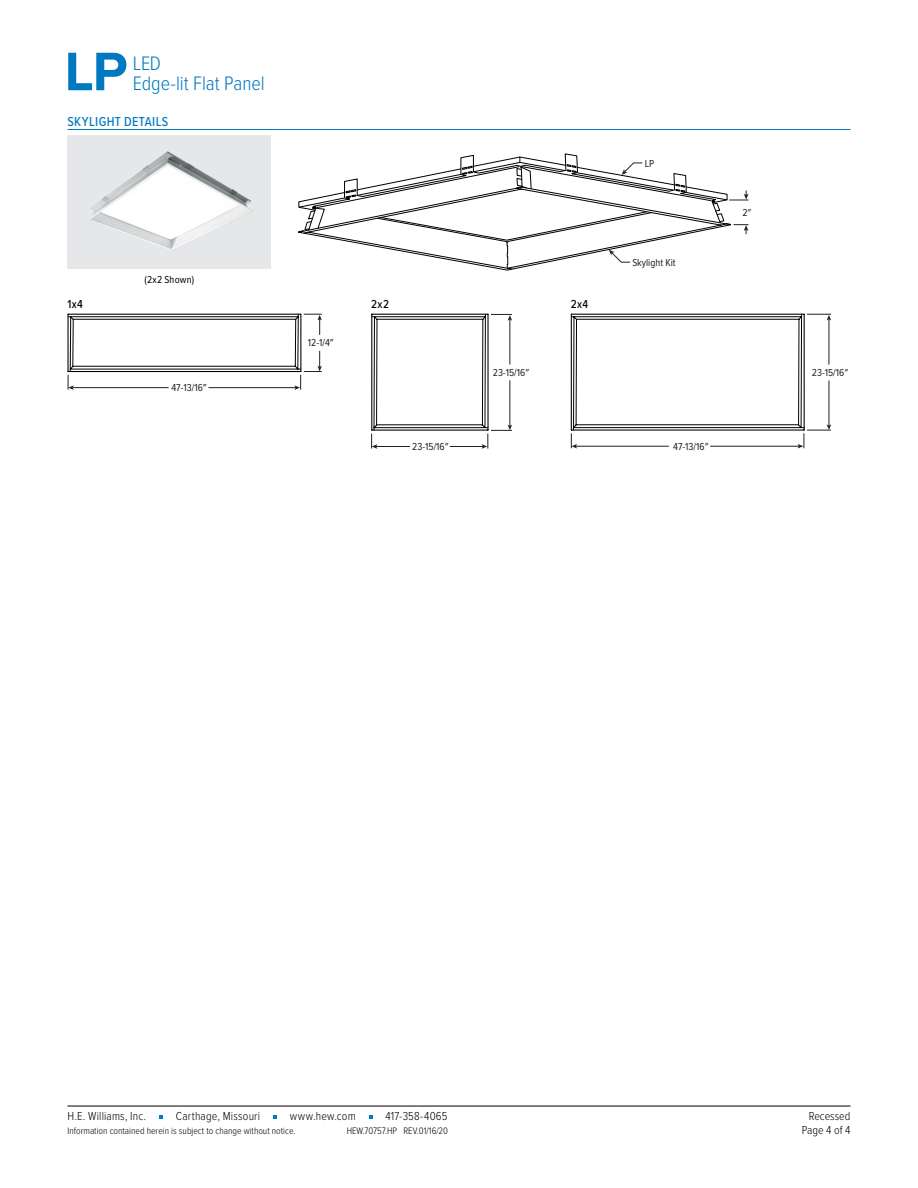
<style>
.page{position:relative;width:918px;height:1188px;background:#fff}
.page>*{position:absolute;margin:0;border:0;box-sizing:border-box;transform-origin:0 0}
.t1{font:700 56.25px "Proxima Nova";color:#0079c1}
.t2{font:300 20.25px/20.2px "Proxima Nova Cond";letter-spacing:-.005em;color:#0079c1}
.t3{font:500 13.5px "Proxima Nova Cond";letter-spacing:.025em;color:#0079c1}
.t4{font:300 12px/13.6px "Proxima Nova Cond";letter-spacing:.015em;color:#000;text-align:center}
.t5{font:500 12px "Proxima Nova Cond";letter-spacing:.03em;color:#000}
.t6{font:10.5px "Proxima Nova Cond";color:#221f20}
.t7{font:10.5px "Proxima Nova Cond";letter-spacing:.02em;color:#000}
.t8{font:300 9.75px "Proxima Nova Cond";color:#000}
</style>
<div class="page">
<hr style="left:68px;top:129px;width:782px;height:1px;background:#0079c1">
<div style="left:68px;top:135px;width:203px;height:133px;background:#e6e7e8"></div>
<img style="left:91px;top:151px;width:162px;height:99px">
<svg style="left:298px;top:154px;width:451px;height:116px"></svg>
<svg style="left:68px;top:314px;width:254px;height:76px"></svg>
<svg style="left:371px;top:314px;width:141px;height:135px"></svg>
<svg style="left:571px;top:314px;width:260px;height:135px"></svg>
<hr style="left:68px;top:1106px;width:782px;height:1px;background:#000">
<svg style="left:159px;top:1116px;width:4px;height:3px"></svg>
<svg style="left:273px;top:1116px;width:4px;height:3px"></svg>
<h1 class="t1" style="left:65px;top:30px;width:65px">LP</h1>
<h2 class="t2" style="left:133px;top:52px;width:133px">LED<br>Edge-lit Flat Panel</h2>
<h3 class="t3" style="left:68px;top:112px;width:102px">SKYLIGHT DETAILS</h3>
<p class="t7" style="left:144px;top:271px;width:51px">(2x2 Shown)</p>
<p class="t5" style="left:68px;top:295px;width:17px">1x4</p>
<p class="t5" style="left:371px;top:295px;width:19px">2x2</p>
<p class="t5" style="left:571px;top:295px;width:19px">2x4</p>
<p class="t6" style="left:171px;top:380px;width:37px">47-13/16″</p>
<p class="t6" style="left:308px;top:335px;width:27px">12-1/4″</p>
<p class="t6" style="left:412px;top:439px;width:38px">23-15/16″</p>
<p class="t6" style="left:493px;top:365px;width:38px">23-15/16″</p>
<p class="t6" style="left:645px;top:155px;width:11px">LP</p>
<p class="t6" style="left:632px;top:254px;width:45px">Skylight Kit</p>
<p class="t6" style="left:742px;top:205px;width:10px">2″</p>
<p class="t6" style="left:673px;top:439px;width:37px">47-13/16″</p>
<p class="t6" style="left:812px;top:365px;width:38px">23-15/16″</p>
<p class="t4" style="left:68px;top:1109px;width:80px">H.E. Williams, Inc.</p>
<p class="t4" style="left:176px;top:1109px;width:86px">Carthage, Missouri</p>
<p class="t4" style="left:290px;top:1109px;width:67px">www.hew.com</p>
<p class="t4" style="left:385px;top:1109px;width:64px">417-358-4065</p>
<p class="t8" style="left:68px;top:1123px;width:230px">Information contained herein is subject to change without notice.</p>
<p class="t8" style="left:347px;top:1123px;width:103px">HEW.70757.HP REV.01/16/20</p>
<p class="t4" style="left:802px;top:1109px;width:50px">Recessed<br>Page 4 of 4</p>
</div>
